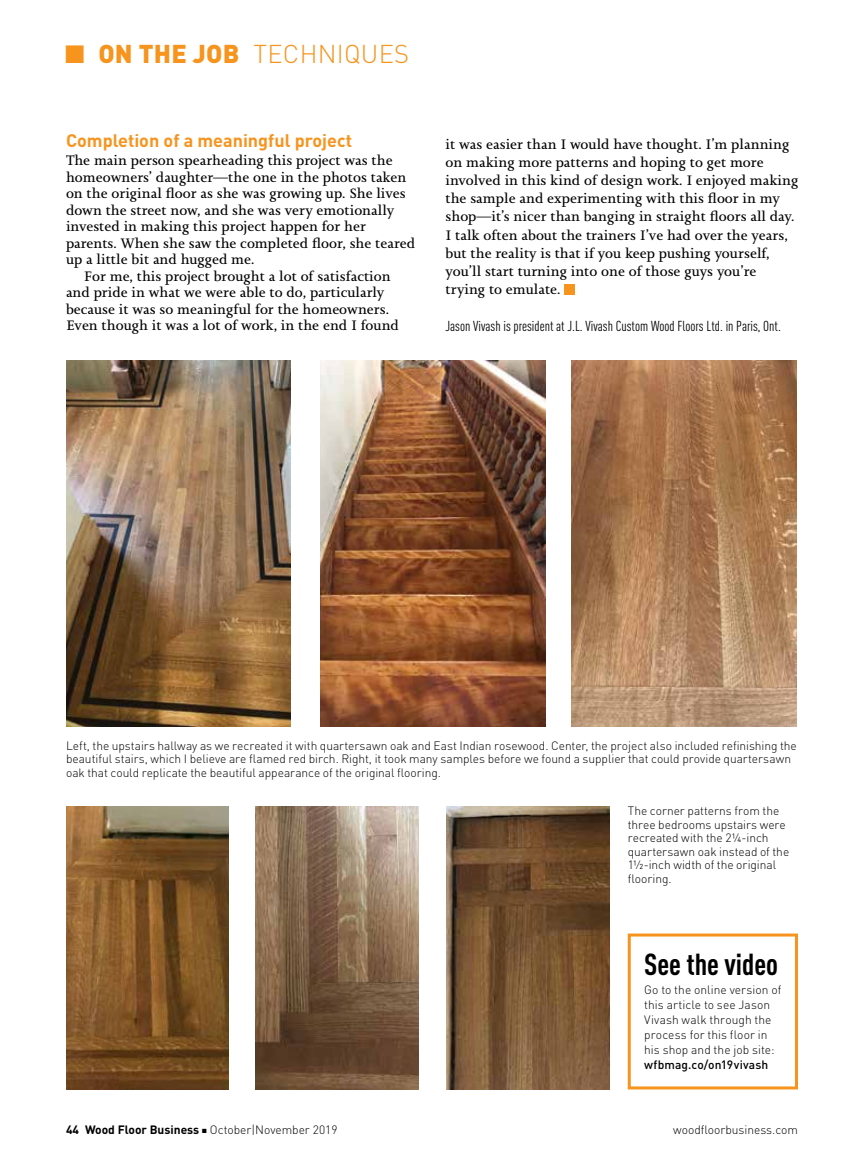
<style>
.page{position:relative;width:864px;height:1175px;background:#fff}
.page>*{position:absolute;margin:0;border:0;box-sizing:border-box;transform-origin:0 0}
.t1{font:700 condensed 30px "DIN Pro";color:#000}
.t2{font:300 25.5px "DIN Pro";letter-spacing:.01em;color:#f7941e}
.t3{font:700 18px "DIN Pro";color:#f7941e}
.t4{font:14.25px/18.3px "Joanna Nova";color:#000}
.t5{font:condensed 14.25px "DIN Pro";color:#000}
.t6{font:300 12px/13.5px "DIN Pro";color:#000}
.t7{font:500 12px "DIN Pro";letter-spacing:.01em;color:#000}
.s1{font-weight:900}
.s2{font-weight:700}
</style>
<div class="page">
<img style="left:66px;top:806px;width:163px;height:283px">
<img style="left:256px;top:806px;width:162px;height:283px">
<img style="left:447px;top:806px;width:162px;height:283px">
<img style="left:66px;top:360px;width:225px;height:366px">
<img style="left:572px;top:360px;width:225px;height:366px">
<img style="left:320px;top:360px;width:225px;height:366px">
<div style="left:564px;top:284px;width:11px;height:10px;background:#f7941e"></div>
<div style="left:628px;top:933px;width:170px;height:156px;border:3px solid #f7941e"></div>
<h2 class="t2" style="left:65px;top:34px;width:346px">■ <span class="s1">ON THE JOB</span> TECHNIQUES</h2>
<p class="t3" style="left:66px;top:128px;width:288px">Completion of a meaningful project</p>
<p class="t4" style="left:66px;top:151px;width:328px">The main person spearheading this project was the</p>
<p class="t4" style="left:66px;top:168px;width:342px">homeowners’ daughter—the one in the photos taken</p>
<p class="t4" style="left:66px;top:184px;width:341px">on the original floor as she was growing up. She lives</p>
<p class="t4" style="left:66px;top:201px;width:330px">down the street now, and she was very emotionally</p>
<p class="t4" style="left:66px;top:217px;width:302px">invested in making this project happen for her</p>
<p class="t4" style="left:66px;top:234px;width:351px">parents. When she saw the completed floor, she teared</p>
<p class="t4" style="left:66px;top:250px;width:190px">up a little bit and hugged me.</p>
<p class="t4" style="left:84px;top:267px;width:308px">For me, this project brought a lot of satisfaction</p>
<p class="t4" style="left:66px;top:283px;width:320px">and pride in what we were able to do, particularly</p>
<p class="t4" style="left:66px;top:300px;width:325px">because it was so meaningful for the homeowners.</p>
<p class="t4" style="left:66px;top:316px;width:334px">Even though it was a lot of work, in the end I found</p>
<p class="t4" style="left:446px;top:135px;width:354px">it was easier than I would have thought. I’m planning on making more patterns and hoping to get more involved in this kind of design work. I enjoyed making the sample and experimenting with this floor in my shop—it’s nicer than banging in straight floors all day.<br>I talk often about the trainers I’ve had over the years, but the reality is that if you keep pushing yourself, you’ll start turning into one of those guys you’re trying to emulate.</p>
<p class="t5" style="left:446px;top:315px;width:337px">Jason Vivash is president at J.L. Vivash Custom Wood Floors Ltd. in Paris, Ont.</p>
<p class="t6" style="left:66px;top:737px;width:732px">Left, the upstairs hallway as we recreated it with quartersawn oak and East Indian rosewood. Center, the project also included refinishing the beautiful stairs, which I believe are flamed red birch. Right, it took many samples before we found a supplier that could provide quartersawn oak that could replicate the beautiful appearance of the original flooring.</p>
<p class="t6" style="left:628px;top:803px;width:163px">The corner patterns from the three bedrooms upstairs were recreated with the 21/4-inch quartersawn oak instead of the<br>11/2-inch width of the original flooring.</p>
<h1 class="t1" style="left:644px;top:941px;width:135px">See the video</h1>
<p class="t6" style="left:644px;top:981px;width:139px;line-height:15px">Go to the online version of this article to see Jason<br>Vivash walk through the process for this floor in his shop and the job site:</p>
<p class="t7" style="left:644px;top:1055px;width:126px">wfbmag.co/on19vivash</p>
<p class="t6" style="left:66px;top:1122px;width:273px"><span class="s2">44 Wood Floor Business</span> ■ October|November 2019</p>
<p class="t6" style="left:673px;top:1122px;width:126px">woodfloorbusiness.com</p>
</div>
